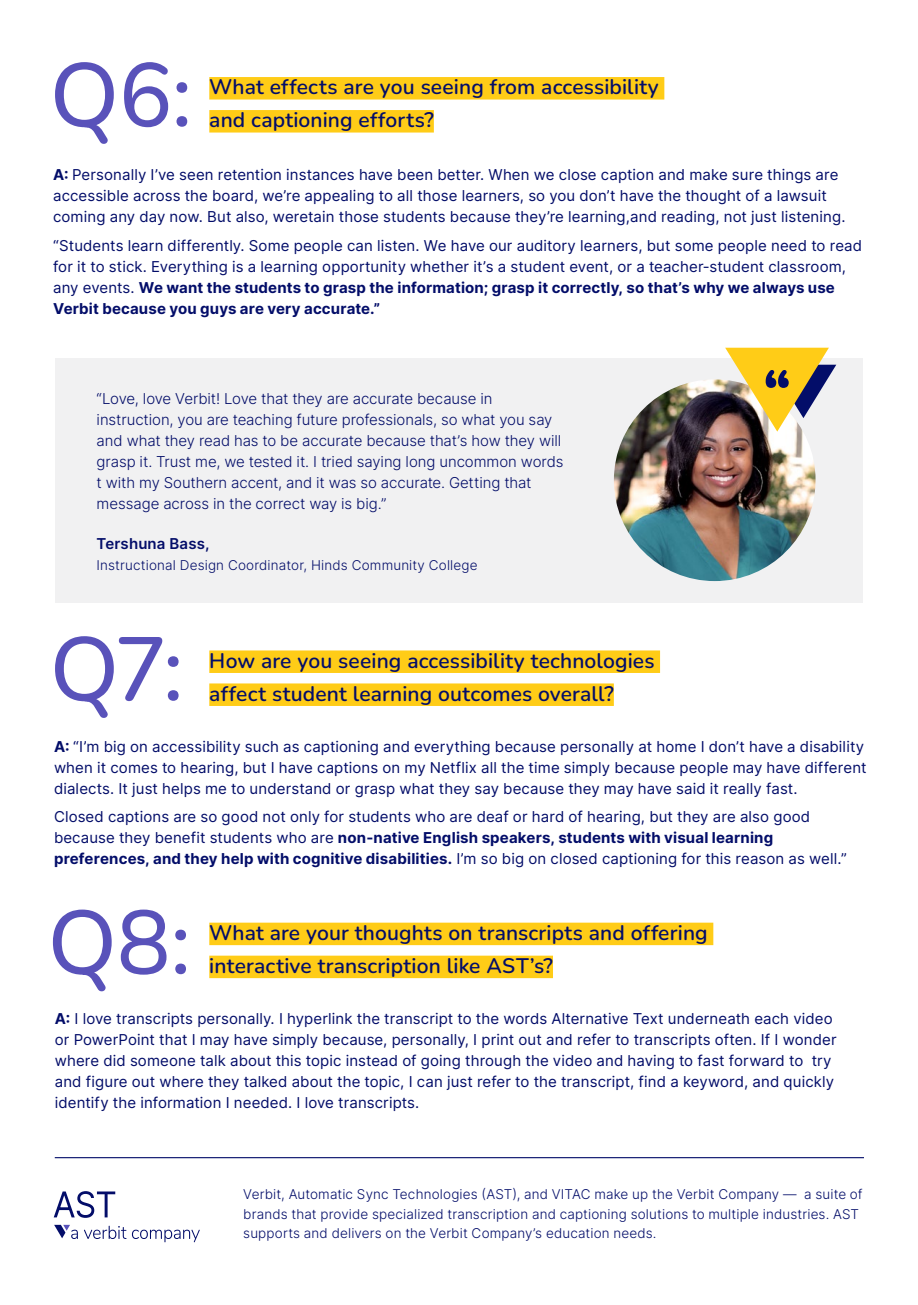
<style>
.page{position:relative;width:918px;height:1305px;background:#fff}
.page>*{position:absolute;margin:0;border:0;box-sizing:border-box;transform-origin:0 0}
.t1{font:500 90px "Nunito";color:#5952ba}
.t2{font:900 54px "Nunito";color:#030d69}
.t3{font:600 21px/33px "Nunito";letter-spacing:.005em;color:#030d69}
.text{font:15px/21px "Inter";letter-spacing:.01em;color:#030d69}
.t4{font:300 15px/21px "Inter";letter-spacing:-.005em;color:#030d69}
.t5{font:600 15px "Inter";letter-spacing:.01em;color:#030d69}
.t6{font:300 13.5px/19.5px "Inter";letter-spacing:.01em;color:#030d69}
.s1{font-weight:700}
</style>
<div class="page">
<div style="left:209px;top:77px;width:455px;height:23px;background:#ffcc17"></div>
<div style="left:209px;top:110px;width:225px;height:23px;background:#ffcc17"></div>
<div style="left:55px;top:359px;width:807px;height:244px;background:#f1f1f2"></div>
<img style="left:614px;top:379px;width:202px;height:202px;border-radius:101px">
<svg style="left:725px;top:348px;width:111px;height:84px"></svg>
<div style="left:209px;top:650px;width:451px;height:23px;background:#ffcc17"></div>
<div style="left:209px;top:683px;width:405px;height:23px;background:#ffcc17"></div>
<div style="left:209px;top:923px;width:504px;height:22px;background:#ffcc17"></div>
<div style="left:209px;top:956px;width:344px;height:22px;background:#ffcc17"></div>
<svg style="left:54px;top:1191px;width:61px;height:27px"></svg>
<svg style="left:84px;top:1226px;width:116px;height:16px"></svg>
<svg style="left:54px;top:1225px;width:24px;height:14px"></svg>
<hr style="left:55px;top:1157px;width:809px;height:1px;background:#030d69">
<p class="t1" style="left:50px;top:33px;width:144px">Q6:</p>
<p class="t3" style="left:209px;top:70px;width:451px">What effects are you seeing from accessibility and captioning efforts?</p>
<p class="text" style="left:53px;top:164px;width:794px"><span class="s1">A:</span> Personally ’I ve seen retention instances have been better. When we close caption and make sure things are accessible across the board, we r e’ appealing to all those learners, so you don t’ have the thought of a lawsuit coming any day now. But also, weretain those students because they r e’ learning,and reading, not just listening.</p>
<p class="text" style="left:53px;top:235px;width:810px">“Students learn differently. Some people can listen. We have our auditory learners, but some people need to read for it to stick. Everything is a learning opportunity whether it as’ student event, or a teacher-student classroom, any events. <span class="s1">We want the students to grasp the information; grasp it correctly, so that s’ why we always use Verbit because you guys are very accurate “.</span></p>
<p class="t4" style="left:97px;top:387px;width:468px">“Love, love Verbit! Love that they are accurate because in instruction, you are teaching future professionals, so what you say and what they read has to be accurate because that s’ how they will grasp .i t Trust me, we tested I.i t tried saying long uncommon words t with my Southern accent, and it was so accurate. Getting that message across in the correct way is big “.</p>
<p class="t5" style="left:97px;top:533px;width:114px">Tershuna Bass,</p>
<p class="t6" style="left:97px;top:555px;width:382px">Instructional Design Coordinator, Hinds Community College</p>
<p class="t2" style="left:764px;top:352px;width:29px">”</p>
<p class="t1" style="left:50px;top:607px;width:135px">Q7:</p>
<p class="t3" style="left:209px;top:643px;width:447px">How are you seeing accessibility technologies affect student learning outcomes overall?</p>
<p class="text" style="left:54px;top:735px;width:814px"><span class="s1">A</span> “<span class="s1">:</span> m’ I big on accessibility such as captioning and everything because personally at home I don t’ have a disability when it comes to hearing, but I have captions on my Netflix all the time simply because people may have different dialects It. just helps me to understand or grasp what they say because they may have said it really fast.</p>
<p class="text" style="left:54px;top:806px;width:794px">Closed captions are so good not only for students who are deaf or hard of hearing, but they are also good because they benefit students who are <span class="s1">non-native English speakers, students with visual learning preferences, and they help with cognitive disabilities</span> m’ I<span class="s1">.</span> so big on closed captioning for this reason as well “.</p>
<p class="t1" style="left:48px;top:880px;width:145px">Q8:</p>
<p class="t3" style="left:209px;top:915px;width:500px">What are your thoughts on transcripts and offering interactive transcription like AST ?s’</p>
<p class="text" style="left:55px;top:1008px;width:779px"><span class="s1">A</span> I<span class="s1">:</span> love transcripts personally I. hyperlink the transcript to the words Alternative Text underneath each video</p>
<p class="text" style="left:55px;top:1029px;width:783px">or PowerPoint that I may have simply because, personally I, print out and refer to transcripts often If. I wonder</p>
<p class="text" style="left:812px;top:1050px;width:21px">try</p>
<p class="text" style="left:55px;top:1050px;width:781px">where did someone talk about this topic instead of going through the video and having to fast forward to<br>and figure out where they talked about the topic I, can just refer to the transcript, find a keyword, and quickly identify the information I needed I. love transcripts.</p>
<p class="t6" style="left:243px;top:1185px;width:617px">Verbit, Automatic Sync Technologies (AST ,) and VITAC make up the Verbit Company —<br>brands that provide specialized transcription and captioning solutions to multiple industries. AST supports and delivers on the Verbit Company s’ education needs.</p>
<p class="t6" style="left:804px;top:1185px;width:60px">a suite of</p>
</div>
